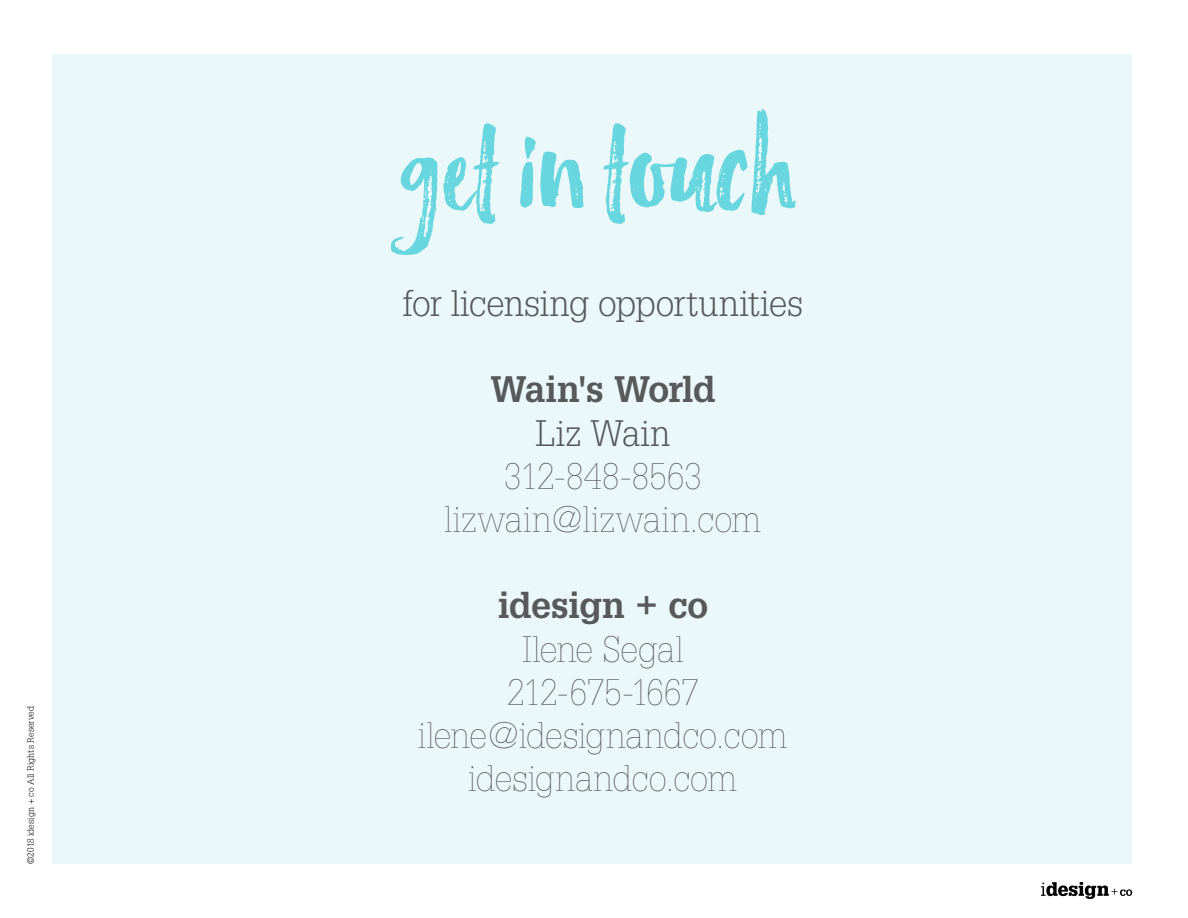
<style>
.page{position:relative;width:1188px;height:918px;background:#fff}
.page>*{position:absolute;margin:0;border:0;box-sizing:border-box;transform-origin:0 0}
.t1{font:118.5px "Hello Lucky";color:#67d6de}
.t2{font:100 36px "Glypha";letter-spacing:-.015em;color:#57595b}
.t3{font:300 36px "Glypha";color:#57595b}
.t4{font:700 36px "Glypha";letter-spacing:-.02em;color:#57595b}
.t5{font:100 36px "Glypha";letter-spacing:.01em;color:#57595b}
.t6{font:300 9px "Glypha";letter-spacing:.025em;color:#000}
</style>
<div class="page">
<svg style="left:1041px;top:882px;width:91px;height:17px"></svg>
<div style="left:52px;top:54px;width:1080px;height:810px;background:#ebf8f9"></div>
<p class="t6" style="left:26px;top:864px;width:160px;rotate:-90deg">©2018 idesign + co All Rights Reserved</p>
<p class="t1" style="left:401px;top:100px;width:397px">get in touch</p>
<p class="t3" style="left:403px;top:283px;width:402px">for licensing opportunities</p>
<p class="t4" style="left:490px;top:367px;width:227px">Wain's World</p>
<p class="t3" style="left:536px;top:412px;width:136px">Liz Wain</p>
<p class="t2" style="left:504px;top:455px;width:200px">312-848-8563</p>
<p class="t5" style="left:445px;top:498px;width:318px">lizwain@lizwain.com</p>
<p class="t4" style="left:498px;top:583px;width:212px">idesign + co</p>
<p class="t2" style="left:522px;top:628px;width:163px">Ilene Segal</p>
<p class="t2" style="left:507px;top:671px;width:194px">212-675-1667</p>
<p class="t2" style="left:418px;top:714px;width:371px">ilene@idesignandco.com</p>
<p class="t2" style="left:469px;top:758px;width:270px">idesignandco.com</p>
</div>
